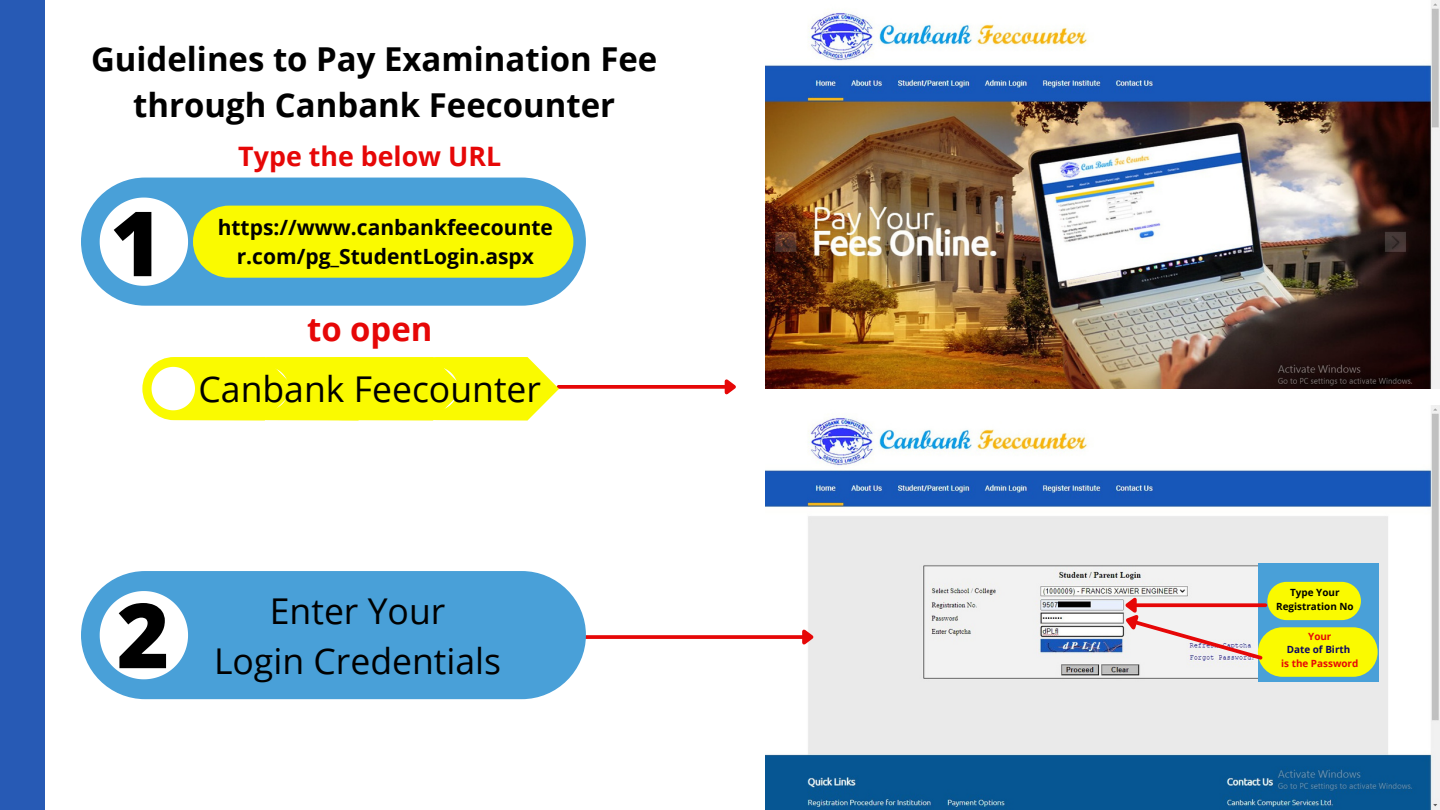
<style>
.page{position:relative;width:1440px;height:810px;background:#fff}
.page>*{position:absolute;margin:0;border:0;box-sizing:border-box;transform-origin:0 0}
.t1{font:800 90px "Open Sans";color:#000}
.t2{font:35.6px "Open Sans";color:#000}
.t3{font:700 32.9px/46.1px "Open Sans";color:#000;text-align:center}
.t4{font:700 32.9px "Open Sans";color:#e60707}
.t5{font:700 26.8px "Open Sans";color:#e60707}
.t6{font:700 21px/29.2px "Open Sans";color:#000;text-align:center}
.t7{font:700 9.9px/13.9px "Open Sans";color:#000;text-align:center}
.t8{font:700 9.9px "Open Sans";color:#e60707}
.t9{font:700 9.9px "Open Sans";color:#0a0664}
</style>
<div class="page">
<img style="left:765px;top:0;width:674px;height:389px">
<div style="left:81px;top:178px;width:505px;height:128px;background:#49a0d8;border-radius:64px"></div>
<svg style="left:100px;top:198px;width:88px;height:88px"></svg>
<img style="left:765px;top:405px;width:675px;height:405px">
<svg style="left:586px;top:635px;width:213px;height:4px"></svg>
<svg style="left:799px;top:626px;width:19px;height:24px"></svg>
<div style="left:81px;top:571px;width:505px;height:128px;background:#49a0d8;border-radius:64px"></div>
<svg style="left:100px;top:591px;width:88px;height:88px"></svg>
<div style="left:0;top:0;width:45px;height:810px;background:#275ab5"></div>
<svg style="left:559px;top:385px;width:162px;height:4px"></svg>
<svg style="left:721px;top:379px;width:15px;height:16px"></svg>
<div style="left:193px;top:206px;width:380px;height:72px;background:#fafa00;border-radius:36px"></div>
<svg style="left:202px;top:213px;width:5px;height:57px"></svg>
<svg style="left:142px;top:357px;width:417px;height:64px;background:#fafa1f"></svg>
<div style="left:1258px;top:563px;width:120px;height:119px;background:#49a0d8"></div>
<div style="left:1267px;top:582px;width:94px;height:38px;background:#fafa00;border-radius:19px"></div>
<div style="left:1258px;top:627px;width:120px;height:50px;background:#fafa00;border-radius:25px"></div>
<svg style="left:1119px;top:592px;width:146px;height:70px"></svg>
<p class="t3" style="left:91px;top:35px;width:568px">Guidelines to Pay Examination Fee through Canbank Feecounter</p>
<p class="t1" style="left:110px;top:180px;width:54px">1</p>
<p class="t5" style="left:238px;top:137px;width:264px">Type the below URL</p>
<p class="t6" style="left:218px;top:212px;width:337px">https://www.canbankfeecounte r.com/pg_StudentLogin.aspx</p>
<p class="t4" style="left:307px;top:306px;width:127px">to open</p>
<p class="t2" style="left:198px;top:364px;width:344px">Canbank Feecounter</p>
<p class="t1" style="left:117px;top:572px;width:54px">2</p>
<p class="t2" style="left:270px;top:586px;width:177px">Enter Your</p>
<p class="t2" style="left:214px;top:636px;width:289px">Login Credentials</p>
<p class="t7" style="left:1276px;top:585px;width:79px">Type Your<br>Registration No</p>
<p class="t8" style="left:1308px;top:629px;width:25px">Your</p>
<p class="t9" style="left:1287px;top:643px;width:65px">Date of Birth</p>
<p class="t8" style="left:1281px;top:657px;width:79px">is the Password</p>
</div>
